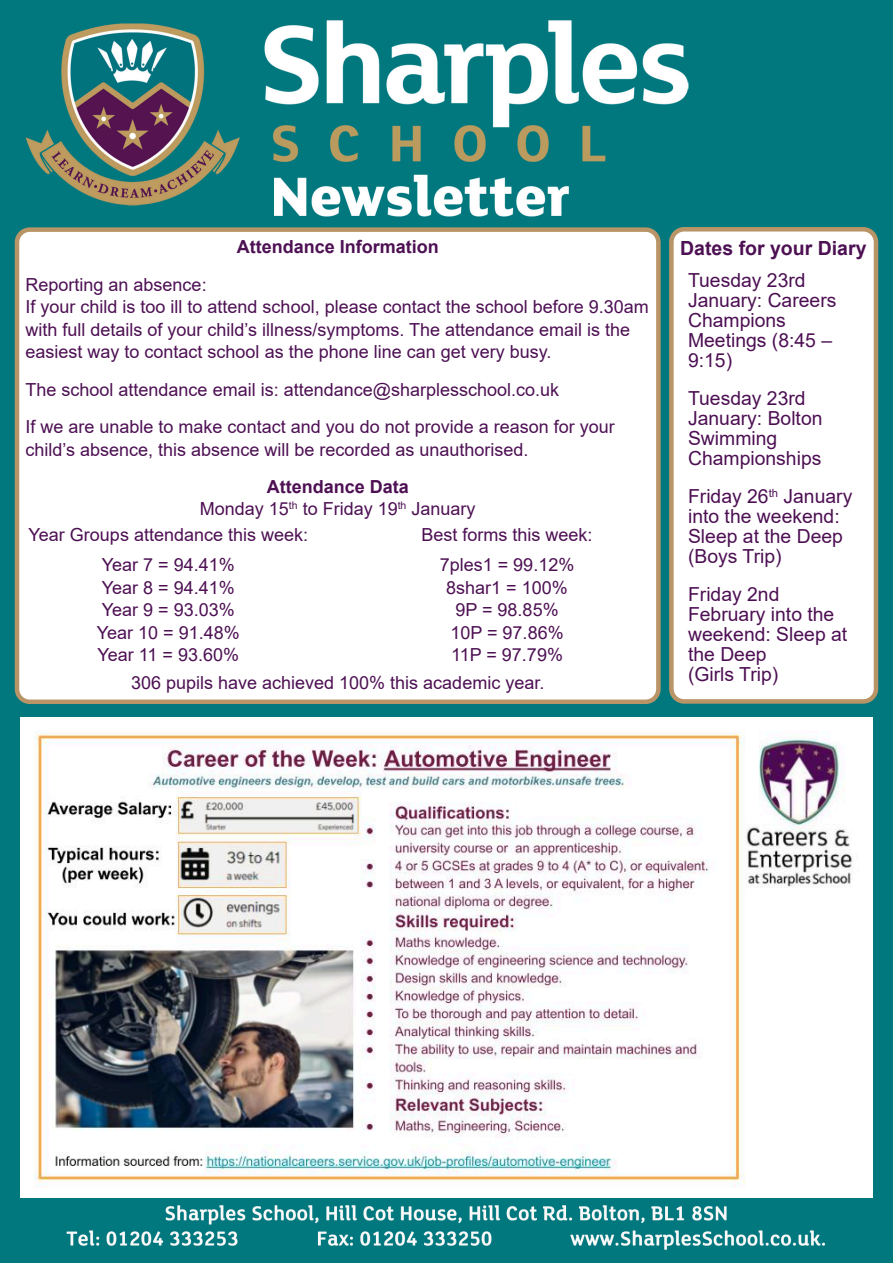
<style>
.page{position:relative;width:893px;height:1263px;background:#fff}
.page>*{position:absolute;margin:0;border:0;box-sizing:border-box;transform-origin:0 0}
.t1{font:700 19.5px "Arial";color:#4d1053}
.t2{font:19.35px/20px "Arial";color:#4d1053}
.t3{font:18px/22.5px "Arial";color:#4d1053}
.t4{font:700 18px "Arial";color:#4d1053}
.s1{font-weight:700}
</style>
<div class="page">
<img style="left:0;top:0;width:893px;height:1263px">
<div style="left:15px;top:227px;width:646px;height:477px;background:#fff;border:4px solid #b99467;border-radius:13px"></div>
<div style="left:669px;top:227px;width:209px;height:477px;background:#fff;border:4px solid #b99467;border-radius:13px"></div>
<img style="left:20px;top:718px;width:853px;height:480px">
<p class="t4" style="left:237px;top:240px;width:204px">Attendance Information</p>
<p class="t1" style="left:680px;top:241px;width:188px">Dates for your Diary</p>
<p class="t3" style="left:26px;top:275px;width:625px">Reporting an absence:<br>If your child is too ill to attend school, please contact the school before 9.30am with full details of your child’s illness/symptoms. The attendance email is the easiest way to contact school as the phone line can get very busy.</p>
<p class="t3" style="left:26px;top:372px;width:591px;line-height:37.5px">The school attendance email is: attendance@sharplesschool.co.uk<br>If we are unable to make contact and you do not provide a reason for your</p>
<p class="t3" style="left:26px;top:440px;width:505px">child’s absence, this absence will be recorded as unauthorised.</p>
<p class="t3" style="left:200px;top:478px;width:277px;line-height:21.8px;text-align:center"><span class="s1">Attendance Data<br></span>Monday 15<sup>th</sup> to Friday 19<sup>th</sup> January</p>
<p class="t2" style="left:688px;top:272px;width:150px">Tuesday 23rd<br>January: Careers<br>Champions<br>Meetings (8:45 –<br>9:15)</p>
<p class="t2" style="left:688px;top:390px;width:136px">Tuesday 23rd<br>January: Bolton<br>Swimming<br>Championships</p>
<p class="t2" style="left:688px;top:488px;width:166px">Friday 26<sup>th</sup> January into the weekend:<br>Sleep at the Deep (Boys Trip)</p>
<p class="t2" style="left:688px;top:586px;width:161px">Friday 2nd<br>February into the weekend: Sleep at the Deep<br>(Girls Trip)</p>
<p class="t3" style="left:29px;top:522px;width:281px;line-height:30px;text-align:center">Year Groups attendance this week:<br>Year 7 = 94.41%</p>
<p class="t3" style="left:97px;top:578px;width:144px">Year 8 = 94.41%<br>Year 9 = 93.03%<br>Year 10 = 91.48%<br>Year 11 = 93.60%</p>
<p class="t3" style="left:421px;top:522px;width:173px;line-height:30px;text-align:center">Best forms this week:<br>7ples1 = 99.12%</p>
<p class="t3" style="left:446px;top:578px;width:123px">8shar1 = 100%<br>9P = 98.85%<br>10P = 97.86%<br>11P = 97.79%</p>
<p class="t3" style="left:131px;top:673px;width:415px">306 pupils have achieved 100% this academic year.</p>
</div>
